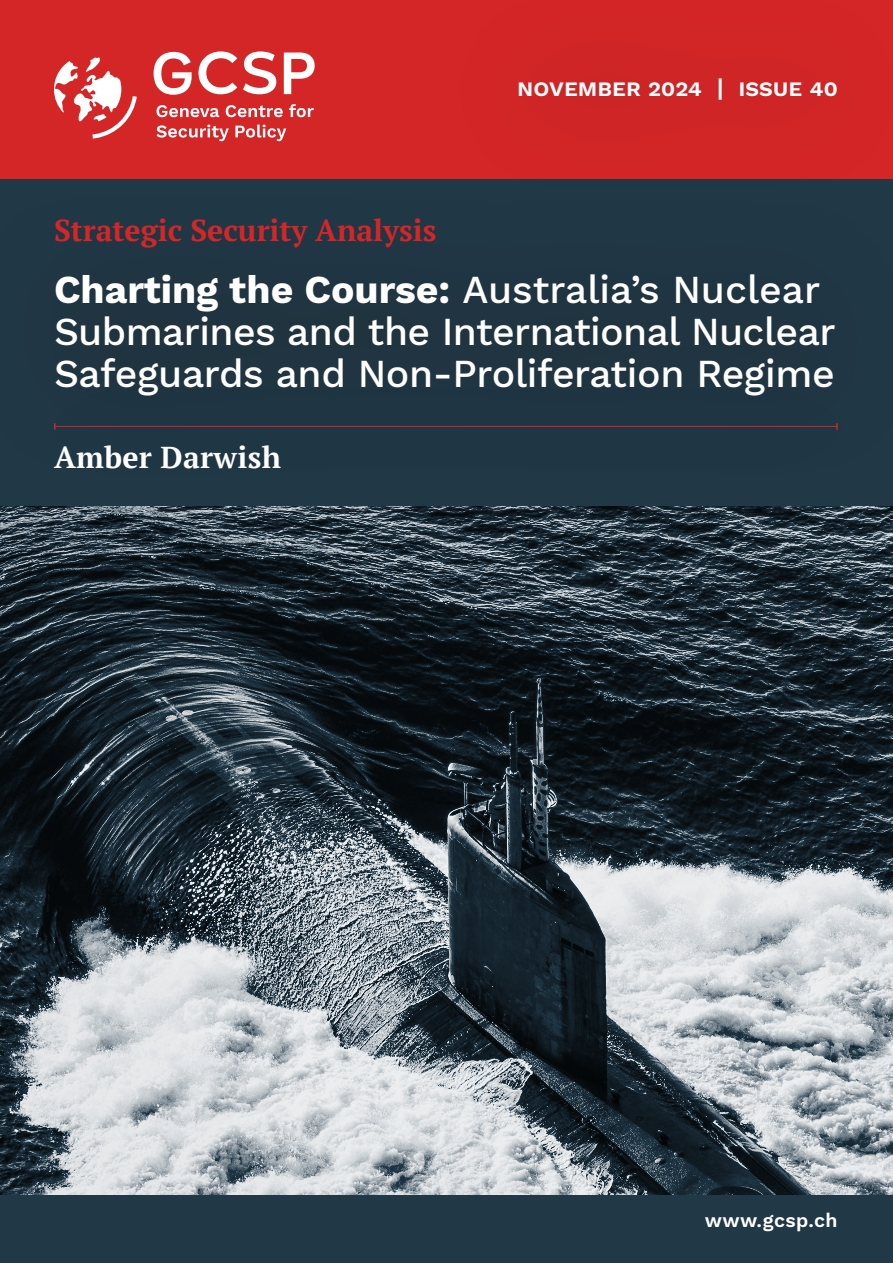
<style>
.page{position:relative;width:893px;height:1263px;background:#fff}
.page>*{position:absolute;margin:0;border:0;box-sizing:border-box;transform-origin:0 0}
.t1{font:500 39px/42px "Work Sans";letter-spacing:-.015em;color:#fff}
.t2{font:700 30.15px "PT Serif";color:#d52627}
.t3{font:700 30.15px "PT Serif";letter-spacing:.01em;color:#fff}
.t4{font:600 24px "Work Sans";color:#fff}
.t5{font:600 19.5px "Work Sans";letter-spacing:.02em;color:#fff}
.s1{font-weight:700}
</style>
<div class="page">
<div style="left:0;top:0;width:893px;height:179px;background:#d52627"></div>
<div style="left:0;top:1181px;width:893px;height:82px;background:#213847"></div>
<img style="left:0;top:507px;width:893px;height:688px">
<div style="left:0;top:190px;width:893px;height:294px;background:#203644"></div>
<div style="left:439px;top:0;width:454px;height:196px;background:#1c1c1b;opacity:.75"></div>
<svg style="left:54px;top:57px;width:83px;height:82px"></svg>
<svg style="left:154px;top:52px;width:38px;height:43px"></svg>
<svg style="left:198px;top:51px;width:39px;height:43px"></svg>
<svg style="left:243px;top:51px;width:33px;height:43px"></svg>
<svg style="left:284px;top:53px;width:31px;height:41px"></svg>
<svg style="left:157px;top:105px;width:62px;height:12px"></svg>
<svg style="left:226px;top:105px;width:57px;height:12px"></svg>
<svg style="left:289px;top:104px;width:25px;height:13px"></svg>
<svg style="left:157px;top:125px;width:72px;height:16px"></svg>
<svg style="left:235px;top:125px;width:51px;height:16px"></svg>
<div style="left:13px;top:356px;width:869px;height:145px;background:#203644"></div>
<hr style="left:55px;top:426px;width:782px;height:1px;background:#d52627">
<svg style="left:836px;top:423px;width:2px;height:7px"></svg>
<p class="t2" style="left:54px;top:210px;width:384px">Strategic Security Analysis</p>
<p class="t4" style="left:517px;top:74px;width:322px">November 2024 | issue 40</p>
<p class="t1" style="left:54px;top:271px;width:783px"><span class="s1">Charting the Course:</span> Australia’s Nuclear<br>Submarines and the International Nuclear<br>Safeguards and Non-Proliferation Regime</p>
<p class="t3" style="left:54px;top:437px;width:229px">Amber Darwish</p>
<p class="t5" style="left:705px;top:1209px;width:134px">www.gcsp.ch</p>
</div>
